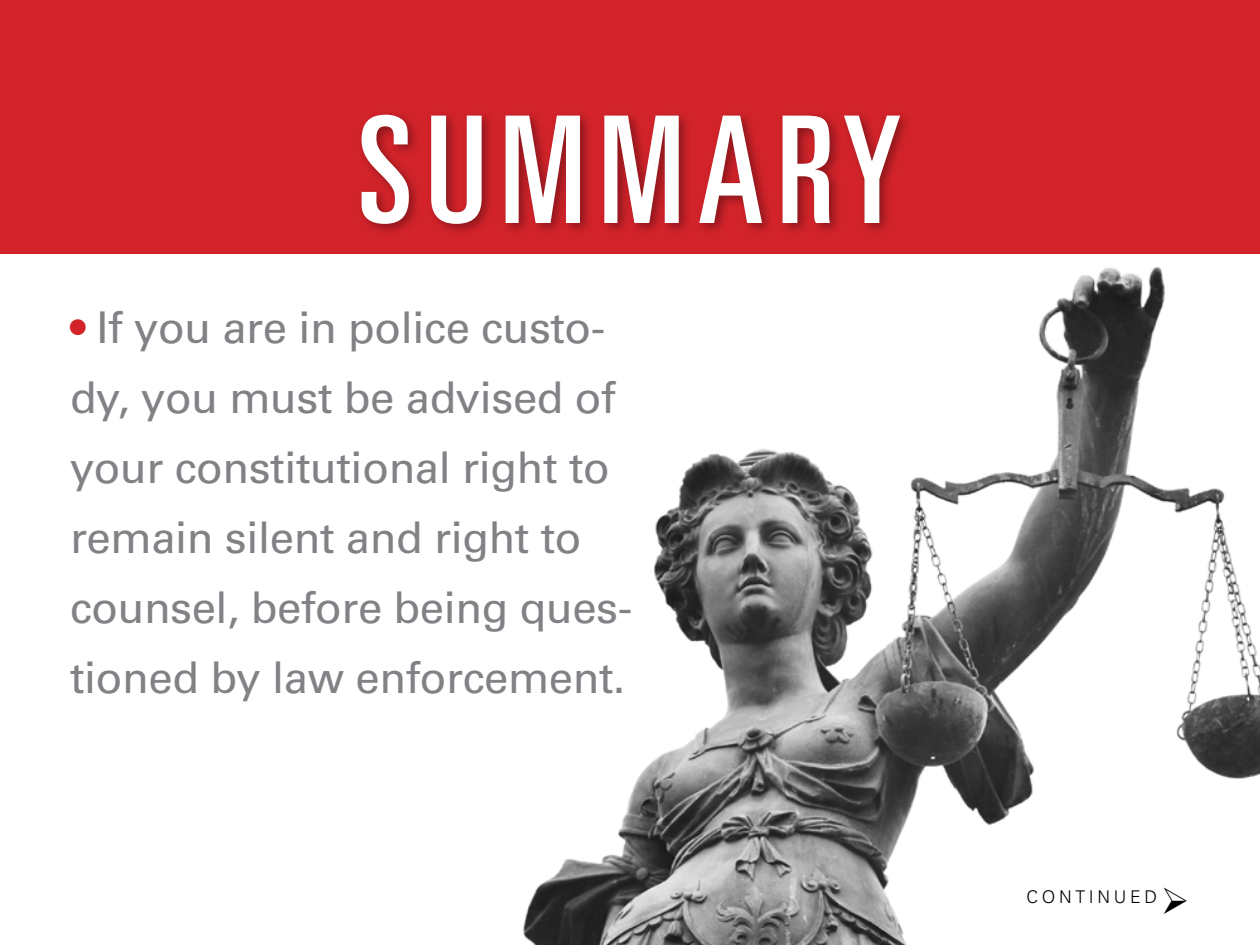
<style>
.page{position:relative;width:1260px;height:945px;background:#fff}
.page>*{position:absolute;margin:0;border:0;box-sizing:border-box;transform-origin:0 0}
.t1{font:ultra-condensed 148.75px "Univers";letter-spacing:.09em;color:#fff}
.t2{font:43.75px/70px "Univers";letter-spacing:-.01em;color:#808285}
.t3{font:300 17.5px "Univers";letter-spacing:.21em;color:#000}
.s1{color:#d2232a}
</style>
<div class="page">
<div style="left:0;top:0;width:1260px;height:253px;background:#d2232a"></div>
<img style="left:523px;top:266px;width:737px;height:679px">
<div style="left:356px;top:109px;width:556px;height:128px;background:#000;opacity:.35"></div>
<h1 class="t1" style="left:358px;top:86px;width:542px">SUMMARY</h1>
<p class="t2" style="left:70px;top:293px;width:564px"><span class="s1">•</span> If you are in police custo&shy;dy, you must be advised of your constitutional right to remain silent and right to counsel, before being ques&shy;tioned by law enforcement.</p>
<p class="t3" style="left:1027px;top:886px;width:165px">CONTINUED➢</p>
</div>
